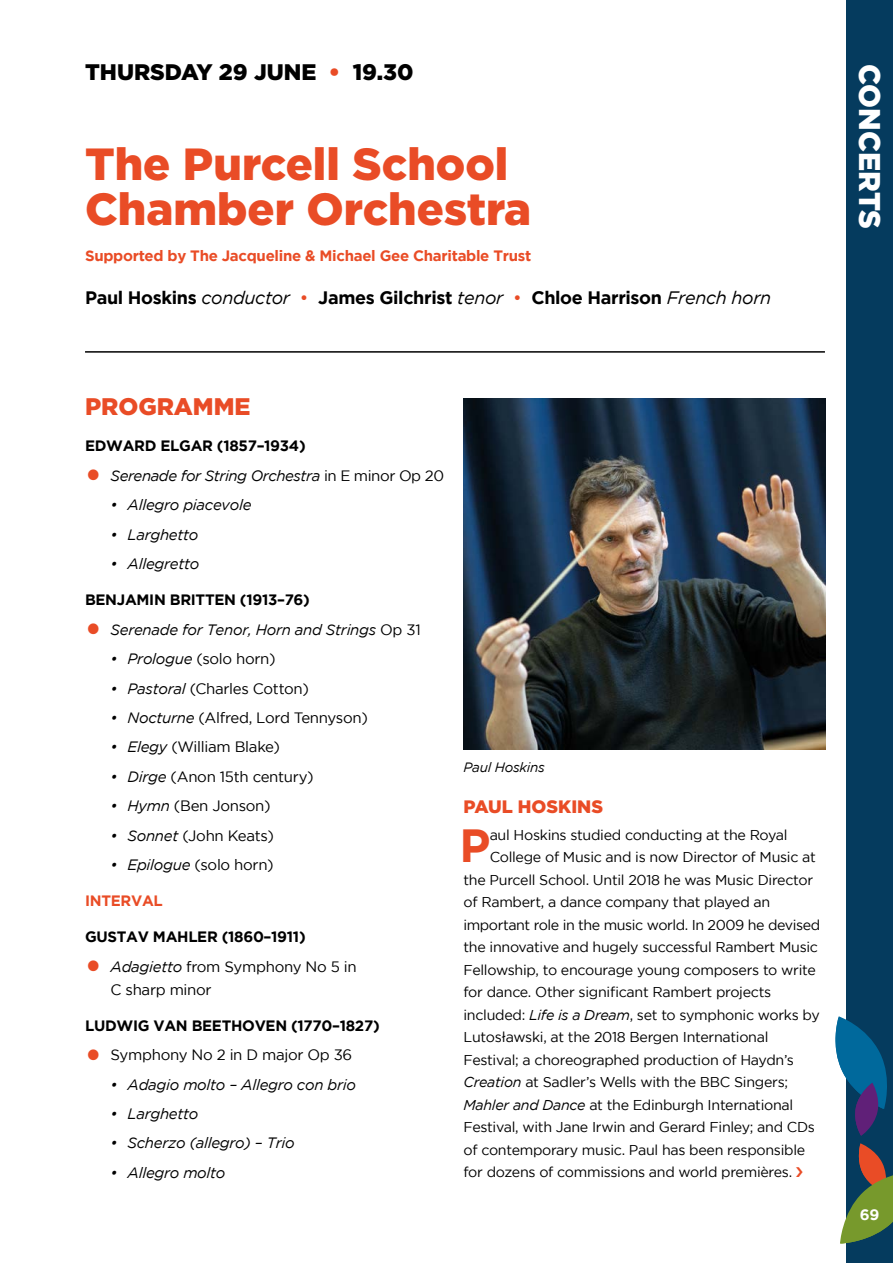
<style>
.page{position:relative;width:893px;height:1263px;background:#fff}
.page>*{position:absolute;margin:0;border:0;box-sizing:border-box;transform-origin:0 0}
.t1{font:700 46.35px "Gotham";color:#e94c26}
.t2{font:900 45px/45px "Gotham";color:#e94c26}
.t3{font:900 30px "Gotham";color:#fff;scale:.96 1}
.t4{font:900 24px "Gotham";color:#e94c26}
.t5{font:900 22.5px "Gotham";color:#000}
.t6{font:700 18px "Gotham";letter-spacing:-.02em;color:#000}
.t7{font:900 18px "Gotham";color:#e94c26}
.t8{font:15px/23.1px "Gotham";letter-spacing:-.02em;color:#000}
.t9{font:italic 15px "Gotham";letter-spacing:-.02em;color:#000}
.t10{font:700 15px "Gotham";letter-spacing:-.02em;color:#000}
.t11{font:700 15px "Gotham";letter-spacing:-.02em;color:#e94c26}
.t12{font:700 15px "Gotham";color:#fff}
.t13{font:14.25px "Gotham";letter-spacing:-.02em;color:#000}
.t14{font:italic 13.5px "Gotham";letter-spacing:-.02em;color:#000}
.s1{color:#e94c26}
.s2{font-weight:400;font-style:italic}
.s3{font-weight:400;color:#e94c26}
.s4{font-style:normal}
.s5{font-style:italic}
</style>
<div class="page">
<div style="left:846px;top:0;width:47px;height:1263px;background:#053b5e"></div>
<svg style="left:840px;top:1143px;width:53px;height:100px"></svg>
<svg style="left:835px;top:1016px;width:52px;height:120px"></svg>
<hr style="left:85px;top:351px;width:740px;height:2px;background:#000">
<img style="left:463px;top:399px;width:362px;height:350px">
<h3 class="t5" style="left:85px;top:59px;width:330px">THURSDAY 29 JUNE <span class="s1">•</span> 19.30</h3>
<h2 class="t2" style="left:85px;top:141px;width:448px">The Purcell School<br>Chamber Orchestra</h2>
<p class="t11" style="left:85px;top:247px;width:448px">Supported by The Jacqueline &amp; Michael Gee Charitable Trust</p>
<p class="t6" style="left:85px;top:287px;width:688px">Paul Hoskins <span class="s2">conductor</span> <span class="s3">•</span> James Gilchrist <span class="s2">tenor</span> <span class="s3">•</span> Chloe Harrison <span class="s2">French horn</span></p>
<h3 class="t4" style="left:85px;top:393px;width:167px">PROGRAMME</h3>
<p class="t10" style="left:85px;top:437px;width:222px">EDWARD ELGAR (1857–1934)</p>
<p class="t9" style="left:85px;top:467px;width:361px"><span class="s1">•</span> Serenade for String Orchestra <span class="s4">in E minor Op 20</span></p>
<p class="t9" style="left:111px;top:497px;width:142px">• Allegro piacevole</p>
<p class="t9" style="left:111px;top:526px;width:89px">• Larghetto</p>
<p class="t9" style="left:111px;top:556px;width:90px">• Allegretto</p>
<p class="t10" style="left:85px;top:591px;width:226px">BENJAMIN BRITTEN (1913–76)</p>
<p class="t9" style="left:85px;top:621px;width:337px"><span class="s1">•</span> Serenade for Tenor, Horn and Strings <span class="s4">Op 31</span></p>
<p class="t8" style="left:111px;top:647px;width:167px"><span class="s5">• Prologue</span> (solo horn)</p>
<p class="t8" style="left:111px;top:676px;width:200px"><span class="s5">• Pastoral</span> (Charles Cotton)</p>
<p class="t8" style="left:111px;top:706px;width:259px"><span class="s5">• Nocturne</span> (Alfred, Lord Tennyson)</p>
<p class="t8" style="left:111px;top:735px;width:171px"><span class="s5">• Elegy</span> (William Blake)</p>
<p class="t8" style="left:111px;top:765px;width:205px"><span class="s5">• Dirge</span> (Anon 15th century)</p>
<p class="t8" style="left:111px;top:794px;width:162px"><span class="s5">• Hymn</span> (Ben Jonson)</p>
<p class="t8" style="left:111px;top:824px;width:165px"><span class="s5">• Sonnet</span> (John Keats)</p>
<p class="t8" style="left:111px;top:853px;width:165px"><span class="s5">• Epilogue</span> (solo horn)</p>
<p class="t11" style="left:85px;top:892px;width:79px">INTERVAL</p>
<p class="t10" style="left:85px;top:928px;width:222px">GUSTAV MAHLER (1860–1911)</p>
<p class="t8" style="left:111px;top:954px;width:248px;text-indent:-26px"><span class="s1">•</span> <span class="s5">Adagietto</span> from Symphony No 5 in<br>C sharp minor</p>
<p class="t10" style="left:85px;top:1016px;width:296px">LUDWIG VAN BEETHOVEN (1770–1827)</p>
<p class="t8" style="left:85px;top:1043px;width:269px"><span class="s1">•</span> Symphony No 2 in D major Op 36</p>
<p class="t9" style="left:111px;top:1076px;width:247px">• Adagio molto – Allegro con brio</p>
<p class="t9" style="left:111px;top:1105px;width:89px">• Larghetto</p>
<p class="t9" style="left:111px;top:1135px;width:186px">• Scherzo (allegro) – Trio</p>
<p class="t9" style="left:111px;top:1164px;width:116px">• Allegro molto</p>
<p class="t14" style="left:463px;top:759px;width:83px">Paul Hoskins</p>
<p class="t7" style="left:463px;top:796px;width:141px">PAUL HOSKINS</p>
<h1 class="t1" style="left:460px;top:819px;width:32px">P</h1>
<p class="t13" style="left:490px;top:827px;width:299px">aul Hoskins studied conducting at the Royal</p>
<p class="t13" style="left:490px;top:849px;width:328px">College of Music and is now Director of Music at</p>
<p class="t13" style="left:463px;top:872px;width:351px">the Purcell School. Until 2018 he was Music Director</p>
<p class="t13" style="left:463px;top:894px;width:308px">of Rambert, a dance company that played an</p>
<p class="t13" style="left:463px;top:917px;width:358px">important role in the music world. In 2009 he devised</p>
<p class="t13" style="left:463px;top:939px;width:356px">the innovative and hugely successful Rambert Music</p>
<p class="t13" style="left:463px;top:962px;width:354px">Fellowship, to encourage young composers to write</p>
<p class="t13" style="left:463px;top:984px;width:309px">for dance. Other significant Rambert projects</p>
<p class="t13" style="left:463px;top:1007px;width:358px">included: <span class="s5">Life is a Dream</span>, set to symphonic works by</p>
<p class="t13" style="left:463px;top:1029px;width:306px">Lutosławski, at the 2018 Bergen International</p>
<p class="t13" style="left:463px;top:1052px;width:332px">Festival; a choreographed production of Haydn’s</p>
<p class="t13" style="left:463px;top:1074px;width:326px"><span class="s5">Creation</span> at Sadler’s Wells with the BBC Singers;</p>
<p class="t13" style="left:463px;top:1097px;width:331px"><span class="s5">Mahler and Dance</span> at the Edinburgh International</p>
<p class="t13" style="left:463px;top:1119px;width:353px">Festival, with Jane Irwin and Gerard Finley; and CDs</p>
<p class="t13" style="left:463px;top:1142px;width:343px">of contemporary music. Paul has been responsible</p>
<p class="t13" style="left:463px;top:1164px;width:330px">for dozens of commissions and world premières.</p>
<h3 class="t3" style="left:887px;top:64px;width:174px;rotate:90deg">CONCERTS</h3>
<p class="t12" style="left:860px;top:1205px;width:21px">69</p>
</div>
